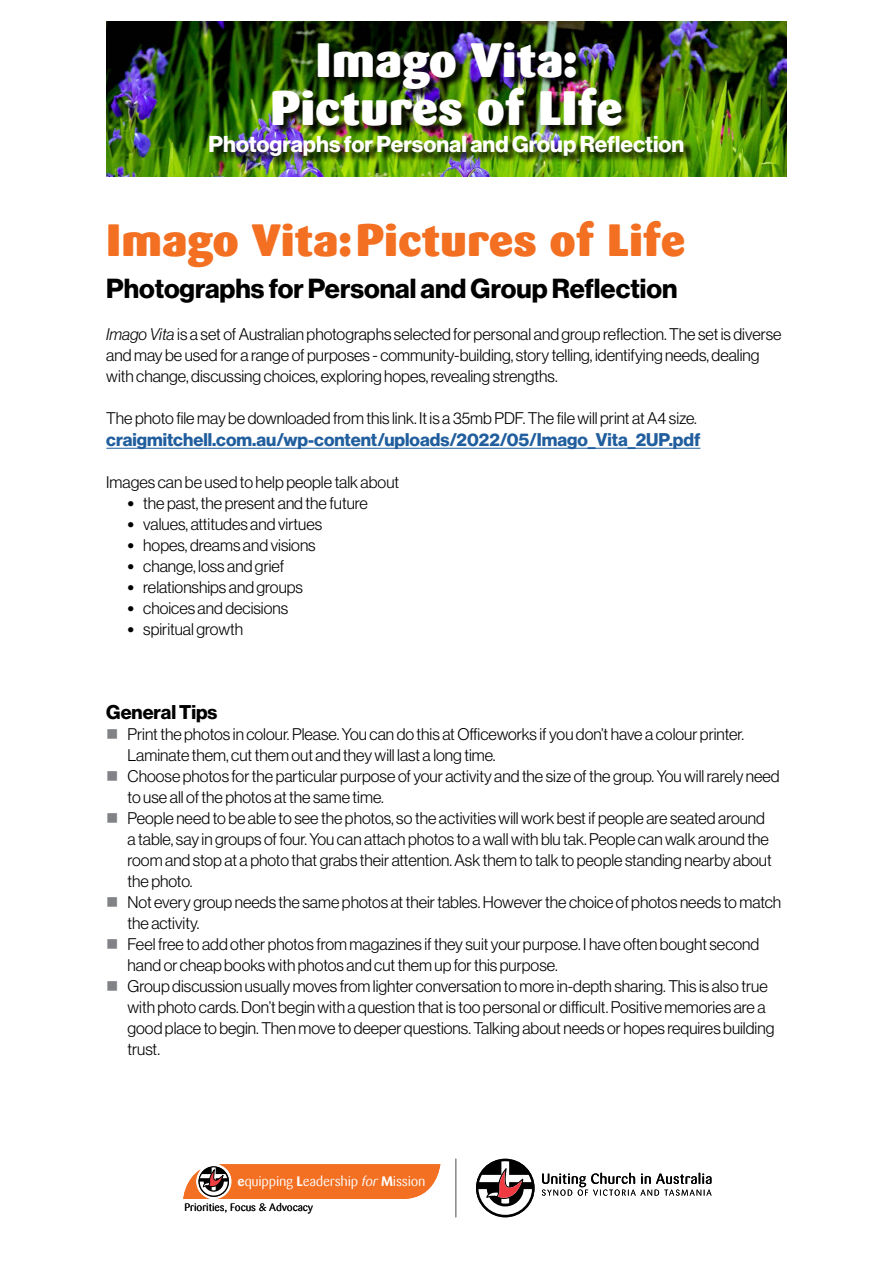
<style>
.page{position:relative;width:893px;height:1263px;background:#fff}
.page>*{position:absolute;margin:0;border:0;box-sizing:border-box;transform-origin:0 0}
.t1{font:900 48px/48px "Sari";color:#fff;text-align:center}
.t2{font:900 45px "Sari";color:#f36f21}
.t3{font:27px "N Haas Grotesk DS Pro 75 Bd";color:#000}
.t4{font:22.5px "N Haas Grotesk DS Pro 75 Bd";color:#fff}
.t5{font:19.5px "N Haas Grotesk DS Pro 75 Bd";color:#000}
.t6{font:18px "N Haas Grotesk DS Pro 75 Bd";color:#215e9e}
.t7{font:16.5px/21px "N Haas Grotesk DS Pro 45 Lt";color:#000}
.t8{font:13.65px "Sari";letter-spacing:-.02em;color:#fff}
.t9{font:10.65px "Sari";letter-spacing:-.01em;color:#000}
.s1{font-family:"N Haas Grotesk DS Pro 46 Lt It"}
.s2{color:#808285}
.s3{font-weight:700}
.s4{font-style:italic}
</style>
<div class="page">
<img style="left:106px;top:21px;width:681px;height:155px">
<div style="left:211px;top:44px;width:483px;height:122px;background:#000;opacity:.9"></div>
<svg style="left:542px;top:1173px;width:169px;height:23px"></svg>
<svg style="left:476px;top:1159px;width:58px;height:58px"></svg>
<hr style="left:455px;top:1159px;width:1px;height:58px;background:#808285">
<svg style="left:183px;top:1164px;width:257px;height:35px;background:#e97a3a"></svg>
<hr style="left:106px;top:448px;width:594px;height:1px;background:#215e9e">
<h1 class="t1" style="left:270px;top:36px;width:354px">Imago Vita:<br>Pictures of LIfe</h1>
<h3 class="t4" style="left:209px;top:131px;width:477px">Photographs for Personal and Group Reflection</h3>
<h2 class="t2" style="left:106px;top:213px;width:580px">Imago Vita:Pictures of Life</h2>
<h3 class="t3" style="left:106px;top:273px;width:573px">Photographs for Personal and Group Reflection</h3>
<p class="t7" style="left:106px;top:324px;width:677px"><span class="s1">Imago Vita</span> is a set of Australian photographs selected for personal and group reflection. The set is diverse and may be used for a range of purposes - community-building, story telling, identifying needs, dealing with change, discussing choices, exploring hopes, revealing strengths.</p>
<p class="t7" style="left:106px;top:408px;width:592px">The photo file may be downloaded from this link. It is a 35mb PDF. The file will print at A4 size.</p>
<p class="t6" style="left:106px;top:429px;width:596px">craigmitchell.com.au/wp-content/uploads/2022/05/Imago_Vita_2UP.pdf</p>
<p class="t7" style="left:106px;top:472px;width:294px">Images can be used to help people talk about</p>
<p class="t7" style="left:128px;top:493px;width:242px">● the past, the present and the future</p>
<p class="t7" style="left:128px;top:514px;width:196px">● values, attitudes and virtues</p>
<p class="t7" style="left:128px;top:535px;width:190px">● hopes, dreams and visions</p>
<p class="t7" style="left:128px;top:556px;width:158px">● change, loss and grief</p>
<p class="t7" style="left:128px;top:577px;width:177px">● relationships and groups</p>
<p class="t7" style="left:128px;top:598px;width:162px">● choices and decisions</p>
<p class="t7" style="left:128px;top:619px;width:117px">● spiritual growth</p>
<p class="t5" style="left:106px;top:701px;width:113px">General Tips</p>
<p class="t7" style="left:128px;top:724px;width:618px;text-indent:-21px"><span class="s2">■</span> Print the photos in colour. Please. You can do this at Officeworks if you don’t have a colour printer.<br>Laminate them, cut them out and they will last a long time.</p>
<p class="t7" style="left:128px;top:766px;width:654px;text-indent:-21px"><span class="s2">■</span> Choose photos for the particular purpose of your activity and the size of the group. You will rarely need to use all of the photos at the same time.</p>
<p class="t7" style="left:128px;top:808px;width:646px;text-indent:-21px"><span class="s2">■</span> People need to be able to see the photos, so the activities will work best if people are seated around a table, say in groups of four. You can attach photos to a wall with blu tak. People can walk around the room and stop at a photo that grabs their attention. Ask them to talk to people standing nearby about the photo.</p>
<p class="t7" style="left:128px;top:892px;width:655px;text-indent:-21px"><span class="s2">■</span> Not every group needs the same photos at their tables. However the choice of photos needs to match the activity.</p>
<p class="t7" style="left:128px;top:934px;width:633px;text-indent:-21px"><span class="s2">■</span> Feel free to add other photos from magazines if they suit your purpose. I have often bought second hand or cheap books with photos and cut them up for this purpose.</p>
<p class="t7" style="left:128px;top:976px;width:648px;text-indent:-21px"><span class="s2">■</span> Group discussion usually moves from lighter conversation to more in-depth sharing. This is also true with photo cards. Don’t begin with a question that is too personal or difficult. Positive memories are a good place to begin. Then move to deeper questions. Talking about needs or hopes requires building trust.</p>
<p class="t8" style="left:237px;top:1173px;width:190px"><span class="s3">e</span>quipping <span class="s3">L</span>eadership <span class="s4">for</span> <span class="s3">M</span>ission</p>
<p class="t9" style="left:184px;top:1201px;width:130px">Priorities, Focus &amp; Advocacy</p>
</div>
